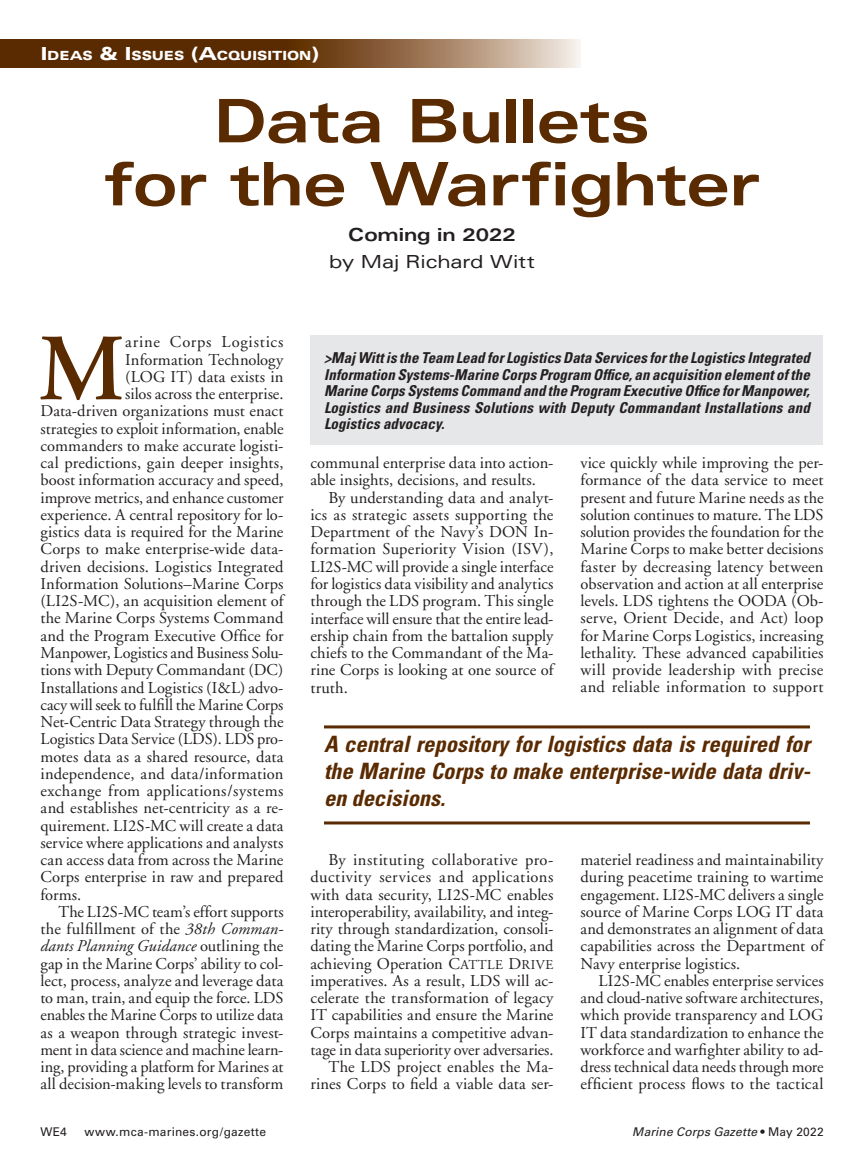
<style>
.page{position:relative;width:864px;height:1175px;background:#fff}
.page>*{position:absolute;margin:0;border:0;box-sizing:border-box;transform-origin:0 0}
.t1{font:600 94.5px "Adobe Garamond";color:#5a2a00}
.t2{font:700 expanded 60px/63px "Univers";letter-spacing:-.02em;color:#5a2a00;text-align:center}
.t3{font:italic 700 condensed 22.5px/27px "Univers";color:#5a2a00;text-align:justify}
.t4{font:expanded 18px "Univers";letter-spacing:-.01em;color:#231f20}
.t5{font:700 expanded 18px "Univers";letter-spacing:-.005em;color:#231f20}
.t6{font:16.5px/17.2px "Adobe Garamond";letter-spacing:.005em;color:#231f20;text-align:justify}
.t7{font:italic 16.5px "Adobe Garamond";color:#231f20}
.t8{font:16.5px "Adobe Garamond";letter-spacing:.05em;color:#231f20}
.t9{font:italic 700 condensed 15px/16.5px "Univers";letter-spacing:.01em;color:#231f20;text-align:justify}
.t10{font:900 expanded 12.6px "Univers";color:#fff}
.t11{font:12px "Univers";letter-spacing:.02em;color:#231f20}
.t12{font:italic 12px "Univers";letter-spacing:.015em;color:#231f20}
.s1{font-size:18px}
.s2{font-style:italic}
.s3{font-style:normal}
.s4{font-size:13.5px}
</style>
<div class="page">
<svg style="left:0;top:40px;width:580px;height:28px;background:#7f5632"></svg>
<div style="left:310px;top:335px;width:514px;height:110px;background:#e6e7e8"></div>
<hr style="left:324px;top:725px;width:486px;height:3px;background:#5a2a00">
<hr style="left:324px;top:821px;width:486px;height:3px;background:#5a2a00">
<p class="t10" style="left:41px;top:48px;width:280px"><span class="s1">I</span>DEAS <span class="s1">&amp; I</span>SSUES <span class="s1">(A</span>CQUISITION<span class="s1">)</span></p>
<h2 class="t2" style="left:104px;top:89px;width:658px">Data Bullets<br>for the Warfighter</h2>
<p class="t5" style="left:348px;top:225px;width:169px">Coming in 2022</p>
<p class="t4" style="left:329px;top:251px;width:207px">by Maj Richard Witt</p>
<h1 class="t1" style="left:38px;top:317px;width:89px">M</h1>
<p class="t8" style="left:125px;top:333px;width:160px">arine Corps Logistics</p>
<p class="t6" style="left:125px;top:351px;width:160px">Information Technology</p>
<p class="t6" style="left:125px;top:368px;width:160px">(LOG IT) data exists in</p>
<p class="t6" style="left:125px;top:386px;width:160px">silos across the enterprise.</p>
<p class="t6" style="left:40px;top:403px;width:245px">Data-driven organizations must enact</p>
<p class="t6" style="left:40px;top:420px;width:245px">strategies to exploit information, enable</p>
<p class="t6" style="left:40px;top:437px;width:244px">commanders to make accurate logisti-</p>
<p class="t6" style="left:40px;top:455px;width:244px">cal predictions, gain deeper insights,</p>
<p class="t6" style="left:40px;top:472px;width:245px">boost information accuracy and speed,</p>
<p class="t6" style="left:40px;top:489px;width:244px">improve metrics, and enhance customer</p>
<p class="t6" style="left:40px;top:506px;width:244px">experience. A central repository for lo-</p>
<p class="t6" style="left:40px;top:524px;width:245px">gistics data is required for the Marine</p>
<p class="t6" style="left:40px;top:541px;width:245px">Corps to make enterprise-wide data-</p>
<p class="t6" style="left:40px;top:558px;width:244px">driven decisions. Logistics Integrated</p>
<p class="t6" style="left:40px;top:575px;width:244px">Information Solutions–Marine Corps</p>
<p class="t6" style="left:40px;top:593px;width:244px">(LI2S-MC), an acquisition element of</p>
<p class="t6" style="left:40px;top:610px;width:244px">the Marine Corps Systems Command</p>
<p class="t6" style="left:40px;top:627px;width:245px">and the Program Executive Office for</p>
<p class="t6" style="left:40px;top:644px;width:245px">Manpower, Logistics and Business Solu-</p>
<p class="t6" style="left:40px;top:662px;width:245px">tions with Deputy Commandant (DC)</p>
<p class="t6" style="left:40px;top:679px;width:245px">Installations and Logistics (I&amp;L) advo-</p>
<p class="t6" style="left:40px;top:696px;width:244px">cacywill seek to fulfill the Marine Corps</p>
<p class="t6" style="left:40px;top:713px;width:245px">Net-Centric Data Strategy through the</p>
<p class="t6" style="left:40px;top:731px;width:245px">Logistics Data Service (LDS). LDS pro-</p>
<p class="t6" style="left:40px;top:748px;width:245px">motes data as a shared resource, data</p>
<p class="t6" style="left:40px;top:765px;width:244px">independence, and data/information</p>
<p class="t6" style="left:40px;top:782px;width:245px">exchange from applications/systems</p>
<p class="t6" style="left:40px;top:800px;width:244px">and establishes net-centricity as a re-</p>
<p class="t6" style="left:40px;top:817px;width:244px">quirement. LI2S-MC will create a data</p>
<p class="t6" style="left:40px;top:834px;width:245px">service where applications and analysts</p>
<p class="t6" style="left:40px;top:851px;width:245px">can access data from across the Marine</p>
<p class="t6" style="left:40px;top:869px;width:244px">Corps enterprise in raw and prepared</p>
<p class="t6" style="left:40px;top:886px;width:42px">forms.</p>
<p class="t6" style="left:58px;top:903px;width:227px">The LI2S-MC team’s effort supports</p>
<p class="t6" style="left:40px;top:920px;width:244px">the fulfillment of the <span class="s2">38th Comman-</span></p>
<p class="t7" style="left:40px;top:937px;width:244px">dants Planning Guidance <span class="s3">outlining the</span></p>
<p class="t6" style="left:40px;top:955px;width:245px">gap in the Marine Corps’ ability to col-</p>
<p class="t6" style="left:40px;top:972px;width:244px">lect, process, analyze and leverage data</p>
<p class="t6" style="left:40px;top:989px;width:244px">to man, train, and equip the force. LDS</p>
<p class="t6" style="left:40px;top:1007px;width:244px">enables the Marine Corps to utilize data</p>
<p class="t6" style="left:40px;top:1024px;width:244px">as a weapon through strategic invest-</p>
<p class="t6" style="left:40px;top:1041px;width:245px">ment in data science and machine learn-</p>
<p class="t6" style="left:40px;top:1058px;width:244px">ing, providing a platform for Marines at</p>
<p class="t6" style="left:40px;top:1076px;width:245px">all decision-making levels to transform</p>
<p class="t9" style="left:324px;top:349px;width:487px">&gt;Maj Witt is the Team Lead for Logistics Data Services for the Logistics Integrated Information Systems-Marine Corps Program Office, an acquisition element of the Marine Corps Systems Command and the Program Executive Office for Manpower, Logistics and Business Solutions with Deputy Commandant Installations and Logistics advocacy.</p>
<p class="t6" style="left:310px;top:455px;width:244px">communal enterprise data into action&shy;able insights, decisions, and results.</p>
<p class="t6" style="left:310px;top:489px;width:245px;text-indent:18px">By understanding data and analyt&shy;ics as strategic assets supporting the Department of the Navy’s DON In&shy;formation Superiority Vision (ISV), LI2S-MC will provide a single interface for logistics data visibility and analytics through the LDS program. This single interface will ensure that the entire lead&shy;ership chain from the battalion supply chiefs to the Commandant of the Ma&shy;rine Corps is looking at one source of truth.</p>
<p class="t6" style="left:580px;top:455px;width:245px">vice quickly while improving the per&shy;formance of the data service to meet present and future Marine needs as the solution continues to mature. The LDS solution provides the foundation for the Marine Corps to make better decisions faster by decreasing latency between observation and action at all enterprise levels. LDS tightens the OODA (Ob&shy;serve, Orient Decide, and Act) loop for Marine Corps Logistics, increasing lethality. These advanced capabilities will provide leadership with precise and reliable information to support</p>
<h3 class="t3" style="left:324px;top:731px;width:488px">A central repository for logistics data is required for the Marine Corps to make enterprise-wide data driv&shy;en decisions.</h3>
<p class="t6" style="left:310px;top:851px;width:245px;text-align:right">By instituting collaborative pro&shy;ductivity services and applications with data security, LI2S-MC enables interoperability, availability, and integ&shy;rity through standardization, consoli&shy;dating the Marine Corps portfolio, and achieving Operation C<span class="s4">ATTLE</span> D<span class="s4">RIVE </span>imperatives. As a result, LDS will ac&shy;celerate the transformation of legacy IT capabilities and ensure the Marine Corps maintains a competitive advan&shy;tage in data superiority over adversaries.<br>The LDS project enables the Ma&shy;rines Corps to field a viable data ser-</p>
<p class="t6" style="left:580px;top:851px;width:245px">materiel readiness and maintainability during peacetime training to wartime engagement. LI2S-MC delivers a single source of Marine Corps LOG IT data and demonstrates an alignment of data capabilities across the Department of Navy enterprise logistics.</p>
<p class="t6" style="left:580px;top:972px;width:245px;text-indent:18px">LI2S-MC enables enterprise services and cloud-native software architectures, which provide transparency and LOG IT data standardization to enhance the workforce and warfighter ability to ad&shy;dress technical data needs through more efficient process flows to the tactical</p>
<p class="t11" style="left:40px;top:1124px;width:28px">WE4</p>
<p class="t11" style="left:84px;top:1124px;width:183px">www.mca-marines.org/gazette</p>
<p class="t12" style="left:632px;top:1124px;width:193px">Marine Corps Gazette <span class="s3">• May 2022</span></p>
</div>
